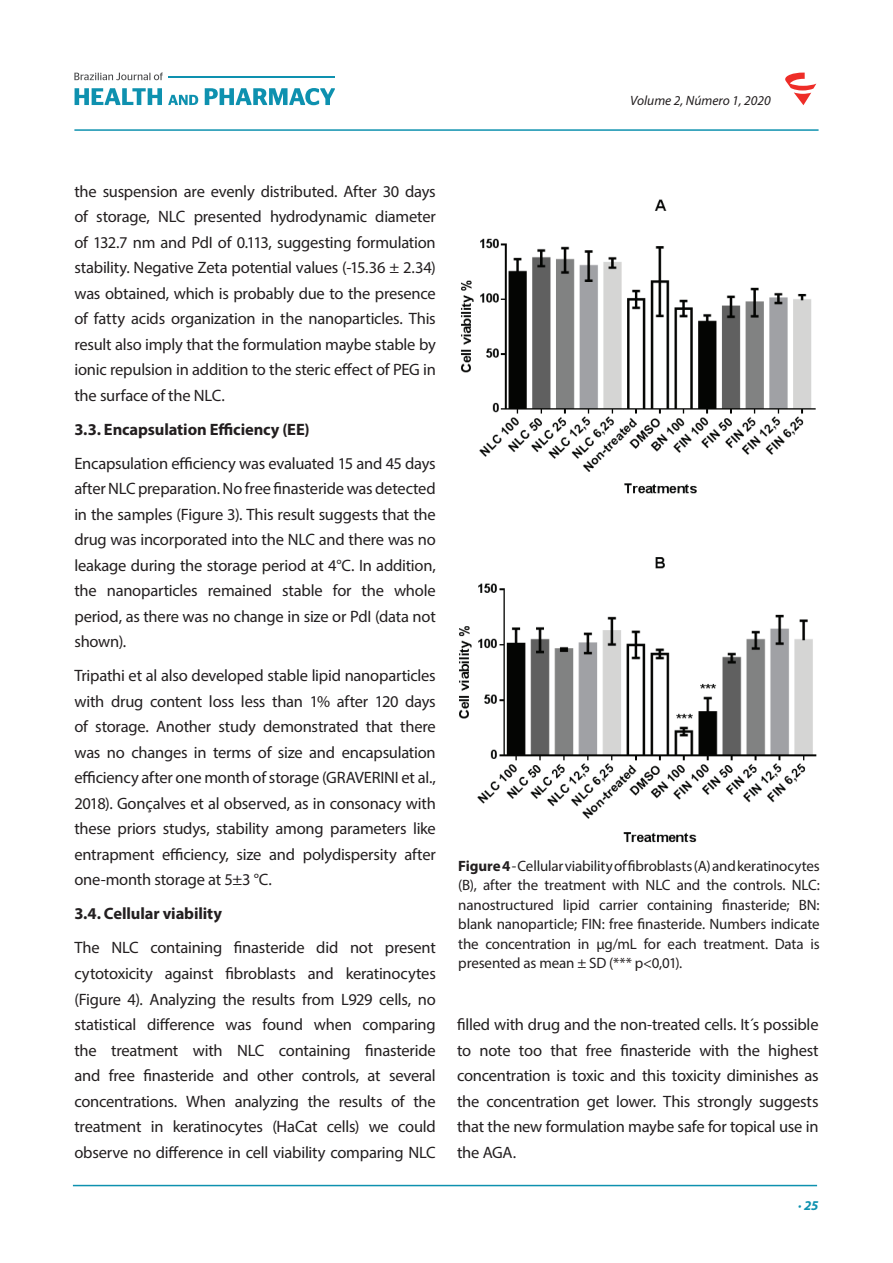
<style>
.page{position:relative;width:893px;height:1263px;background:#fff}
.page>*{position:absolute;margin:0;border:0;box-sizing:border-box;transform-origin:0 0}
.t1{font:16.5px/25.5px "Myriad Pro";letter-spacing:-.015em;color:#231f20;text-align:justify}
.t2{font:700 16.5px "Myriad Pro";letter-spacing:-.01em;color:#231f20}
.t3{font:15px/19.5px "Myriad Pro";letter-spacing:-.01em;color:#231f20;text-align:justify}
.t4{font:italic 13.5px "Myriad Pro";color:#231f20}
.t5{font:italic 700 13.5px "Myriad Pro";color:#0e91af}
.s1{font-weight:700}
</style>
<div class="page">
<hr style="left:73px;top:1185px;width:744px;height:1px;background:#0e91af">
<svg style="left:74px;top:73px;width:89px;height:7px"></svg>
<svg style="left:75px;top:88px;width:87px;height:17px"></svg>
<svg style="left:168px;top:95px;width:30px;height:10px"></svg>
<svg style="left:205px;top:88px;width:130px;height:17px"></svg>
<hr style="left:168px;top:77px;width:167px;height:1px;background:#0e91af">
<hr style="left:74px;top:129px;width:745px;height:2px;background:#0e91af">
<svg style="left:785px;top:73px;width:31px;height:32px"></svg>
<img style="left:459px;top:199px;width:358px;height:644px">
<p class="t4" style="left:630px;top:92px;width:142px">Volume 2, Número 1, 2020</p>
<p class="t1" style="left:74px;top:178px;width:363px">the suspension are evenly distributed. After 30 days of storage, NLC presented hydrodynamic diameter of 132.7 nm and PdI of 0.113, suggesting formulation stability. Negative Zeta potential values (-15.36 ± 2.34) was obtained, which is probably due to the presence of fatty acids organization in the nanoparticles. This result also imply that the formulation maybe stable by ionic repulsion in addition to the steric effect of PEG in the surface of the NLC.</p>
<p class="t2" style="left:74px;top:418px;width:237px">3.3. Encapsulation Efficiency (EE)</p>
<p class="t1" style="left:74px;top:450px;width:363px">Encapsulation efficiency was evaluated 15 and 45 days after NLC preparation. No free finasteride was detected in the samples (Figure 3). This result suggests that the drug was incorporated into the NLC and there was no leakage during the storage period at 4°C. In addition, the nanoparticles remained stable for the whole period, as there was no change in size or PdI (data not shown).</p>
<p class="t1" style="left:74px;top:663px;width:363px">Tripathi et al also developed stable lipid nanoparticles with drug content loss less than 1% after 120 days of storage. Another study demonstrated that there was no changes in terms of size and encapsulation efficiency after one month of storage (GRAVERINI et al., 2018). Gonçalves et al observed, as in consonacy with these priors studys, stability among parameters like entrapment efficiency, size and polydispersity after one-month storage at 5±3 °C.</p>
<p class="t2" style="left:74px;top:903px;width:149px">3.4. Cellular viability</p>
<p class="t1" style="left:74px;top:935px;width:363px">The NLC containing finasteride did not present cytotoxicity against fibroblasts and keratinocytes (Figure 4). Analyzing the results from L929 cells, no statistical difference was found when comparing the treatment with NLC containing finasteride and free finasteride and other controls, at several concentrations. When analyzing the results of the treatment in keratinocytes (HaCat cells) we could observe no difference in cell viability comparing NLC</p>
<p class="t3" style="left:458px;top:856px;width:363px"><span class="s1">Figure 4</span> - Cellular viability of fibroblasts (A) and keratinocytes (B), after the treatment with NLC and the controls. NLC: nanostructured lipid carrier containing finasteride; BN: blank nanoparticle; FIN: free finasteride. Numbers indicate the concentration in µg/mL for each treatment. Data is presented as mean ± SD (*** p&lt;0,01).</p>
<p class="t1" style="left:457px;top:1011px;width:363px">filled with drug and the non-treated cells. It´s possible to note too that free finasteride with the highest concentration is toxic and this toxicity diminishes as the concentration get lower. This strongly suggests that the new formulation maybe safe for topical use in the AGA.</p>
<p class="t5" style="left:798px;top:1197px;width:22px">· 25</p>
</div>
